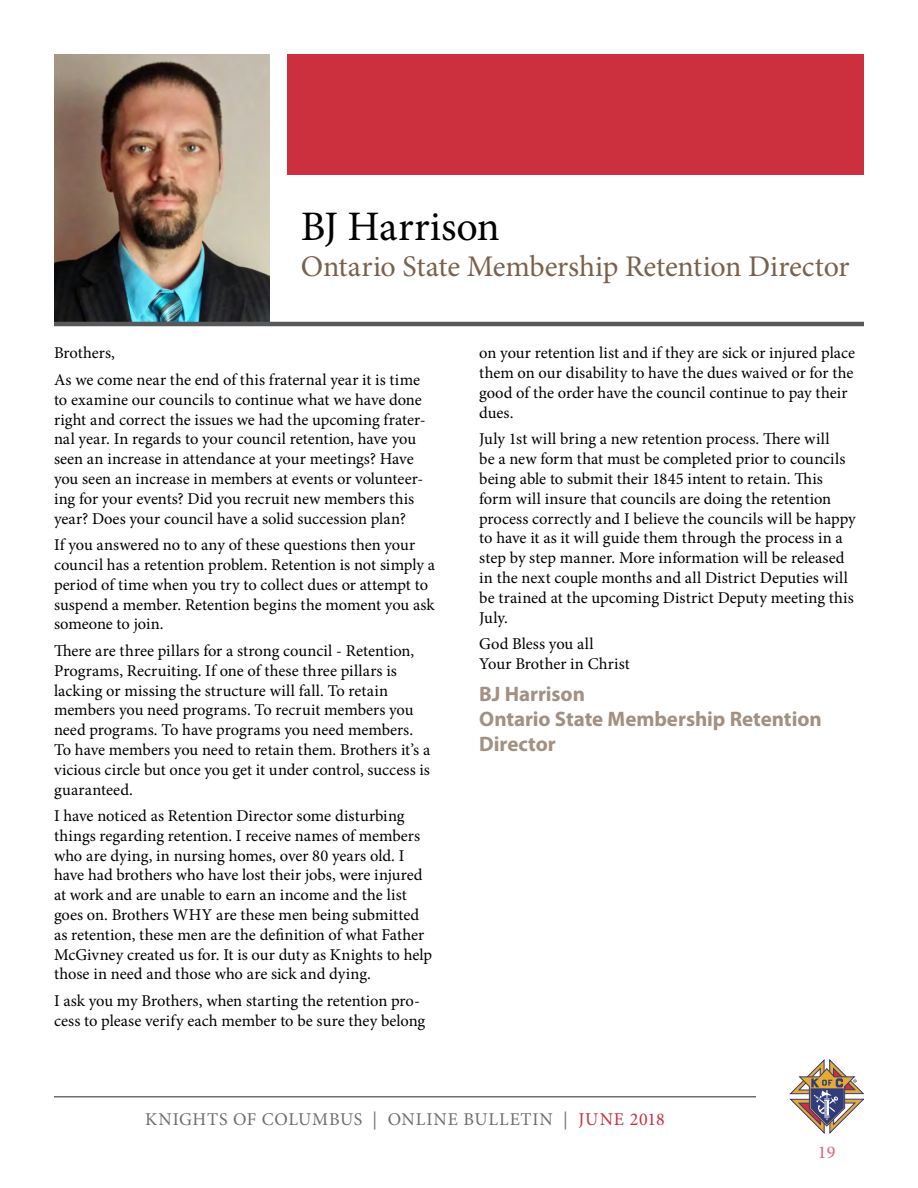
<style>
.page{position:relative;width:918px;height:1188px;background:#fff}
.page>*{position:absolute;margin:0;border:0;box-sizing:border-box;transform-origin:0 0}
.t1{font:42px "Minion Pro";letter-spacing:.01em;color:#000}
.t2{font:30px "Minion Pro";letter-spacing:-.01em;color:#7a614d}
.t3{font:700 21px/25.2px "Myriad Pro";letter-spacing:-.005em;color:#a29082}
.t4{font:18px "Minion Pro";letter-spacing:.045em;color:#6d6e71}
.t5{font:500 18px "Minion Pro";color:#db6e79}
.t6{font:16.5px/19.8px "Minion Pro";color:#000}
.s1{color:#cc303f}
</style>
<div class="page">
<svg style="left:789px;top:1059px;width:75px;height:75px"></svg>
<hr style="left:54px;top:1096px;width:702px;height:1px;background:#6d6e71">
<div style="left:287px;top:54px;width:577px;height:121px;background:#cc303f"></div>
<img style="left:54px;top:54px;width:216px;height:268px">
<hr style="left:54px;top:322px;width:810px;height:4px;background:#58595b">
<h1 class="t1" style="left:301px;top:199px;width:201px">BJ Harrison</h1>
<h2 class="t2" style="left:301px;top:247px;width:550px">Ontario State Membership Retention Director</h2>
<p class="t6" style="left:54px;top:340px;width:368px;line-height:26.5px">Brothers,<br>As we come near the end of this fraternal year it is time</p>
<p class="t6" style="left:54px;top:390px;width:373px">to examine our councils to continue what we have done right and correct the issues we had the upcoming frater&shy;nal year. In regards to your council retention, have you seen an increase in attendance at your meetings? Have you seen an increase in members at events or volunteer&shy;ing for your events? Did you recruit new members this year? Does your council have a solid succession plan?</p>
<p class="t6" style="left:54px;top:535px;width:383px">If you answered no to any of these questions then your council has a retention problem. Retention is not simply a period of time when you try to collect dues or attempt to suspend a member. Retention begins the moment you ask someone to join.</p>
<p class="t6" style="left:54px;top:641px;width:378px">There are three pillars for a strong council - Retention, Programs, Recruiting. If one of these three pillars is lacking or missing the structure will fall. To retain members you need programs. To recruit members you need programs. To have programs you need members.<br>To have members you need to retain them. Brothers it’s a vicious circle but once you get it under control, success is guaranteed.</p>
<p class="t6" style="left:54px;top:806px;width:380px">I have noticed as Retention Director some disturbing things regarding retention. I receive names of members who are dying, in nursing homes, over 80 years old. I have had brothers who have lost their jobs, were injured at work and are unable to earn an income and the list goes on. Brothers WHY are these men being submitted as retention, these men are the definition of what Father McGivney created us for. It is our duty as Knights to help those in need and those who are sick and dying.</p>
<p class="t6" style="left:54px;top:991px;width:373px">I ask you my Brothers, when starting the retention pro&shy;cess to please verify each member to be sure they belong</p>
<p class="t6" style="left:479px;top:343px;width:377px">on your retention list and if they are sick or injured place them on our disability to have the dues waived or for the good of the order have the council continue to pay their dues.</p>
<p class="t6" style="left:479px;top:429px;width:378px">July 1st will bring a new retention process. There will<br>be a new form that must be completed prior to councils being able to submit their 1845 intent to retain. This form will insure that councils are doing the retention process correctly and I believe the councils will be happy to have it as it will guide them through the process in a step by step manner. More information will be released in the next couple months and all District Deputies will be trained at the upcoming District Deputy meeting this July.</p>
<p class="t6" style="left:479px;top:634px;width:152px">God Bless you all<br>Your Brother in Christ</p>
<p class="t3" style="left:479px;top:681px;width:344px">BJ Harrison<br>Ontario State Membership Retention<br>Director</p>
<p class="t4" style="left:145px;top:1108px;width:521px">KNIGHTS OF COLUMBUS | ONLINE BULLETIN | <span class="s1">JUNE 2018</span></p>
<p class="t5" style="left:818px;top:1140px;width:19px">19</p>
</div>
